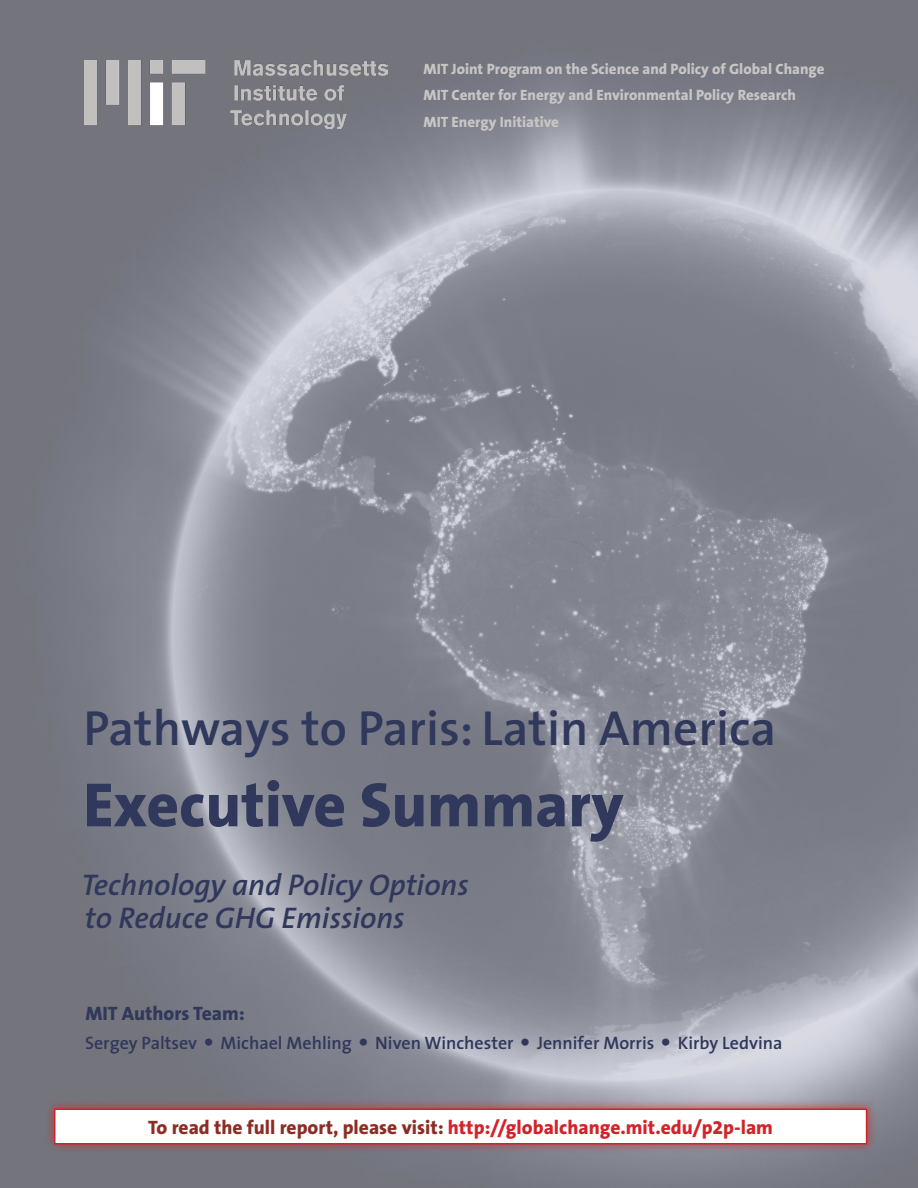
<style>
.page{position:relative;width:918px;height:1188px;background:#fff}
.page>*{position:absolute;margin:0;border:0;box-sizing:border-box;transform-origin:0 0}
.t1{font:800 63px "The Sans B8";color:#30385b}
.t2{font:600 49.5px "The Sans";color:#30385b}
.t3{font:italic 600 30px/33px "The Sans";color:#30385b}
.t4{font:800 19.5px "The Sans B8";color:#d2232a}
.t5{font:800 19.5px "The Sans B8";color:#30385b}
.t6{font:600 18px "The Sans";color:#30385b}
.t7{font:800 15px/26.5px "The Sans B8";color:#c8c6c5}
.s1{font-size:27px}
.s2{color:#8c2d25}
</style>
<div class="page">
<img style="left:0;top:0;width:918px;height:1188px">
<img style="left:84px;top:61px;width:303px;height:68px">
<div style="left:44px;top:1099px;width:834px;height:56px;background:#d2232a;opacity:.75"></div>
<div style="left:55px;top:1109px;width:812px;height:35px;background:#fff"></div>
<div style="left:54px;top:1108px;width:813px;height:36px;border:2px solid #d2232a"></div>
<p class="t7" style="left:424px;top:56px;width:402px">MIT Joint Program on the Science and Policy of Global Change<br>MIT Center for Energy and Environmental Policy Research<br>MIT Energy Initiative</p>
<h2 class="t2" style="left:84px;top:687px;width:694px">Pathways to Paris: Latin America</h2>
<h1 class="t1" style="left:83px;top:772px;width:542px">Executive Summary</h1>
<h3 class="t3" style="left:81px;top:867px;width:389px">Technology and Policy Options to Reduce GHG Emissions</h3>
<h3 class="t5" style="left:85px;top:1003px;width:161px">MIT Authors Team:</h3>
<p class="t6" style="left:85px;top:1028px;width:699px">Sergey Paltsev <span class="s1">•</span> Michael Mehling <span class="s1">•</span> Niven Winchester <span class="s1">•</span> Jennifer Morris <span class="s1">•</span> Kirby Ledvina</p>
<h3 class="t4" style="left:148px;top:1117px;width:626px"><span class="s2">To read the full report, please visit:</span> http://globalchange.mit.edu/p2p-lam</h3>
</div>
